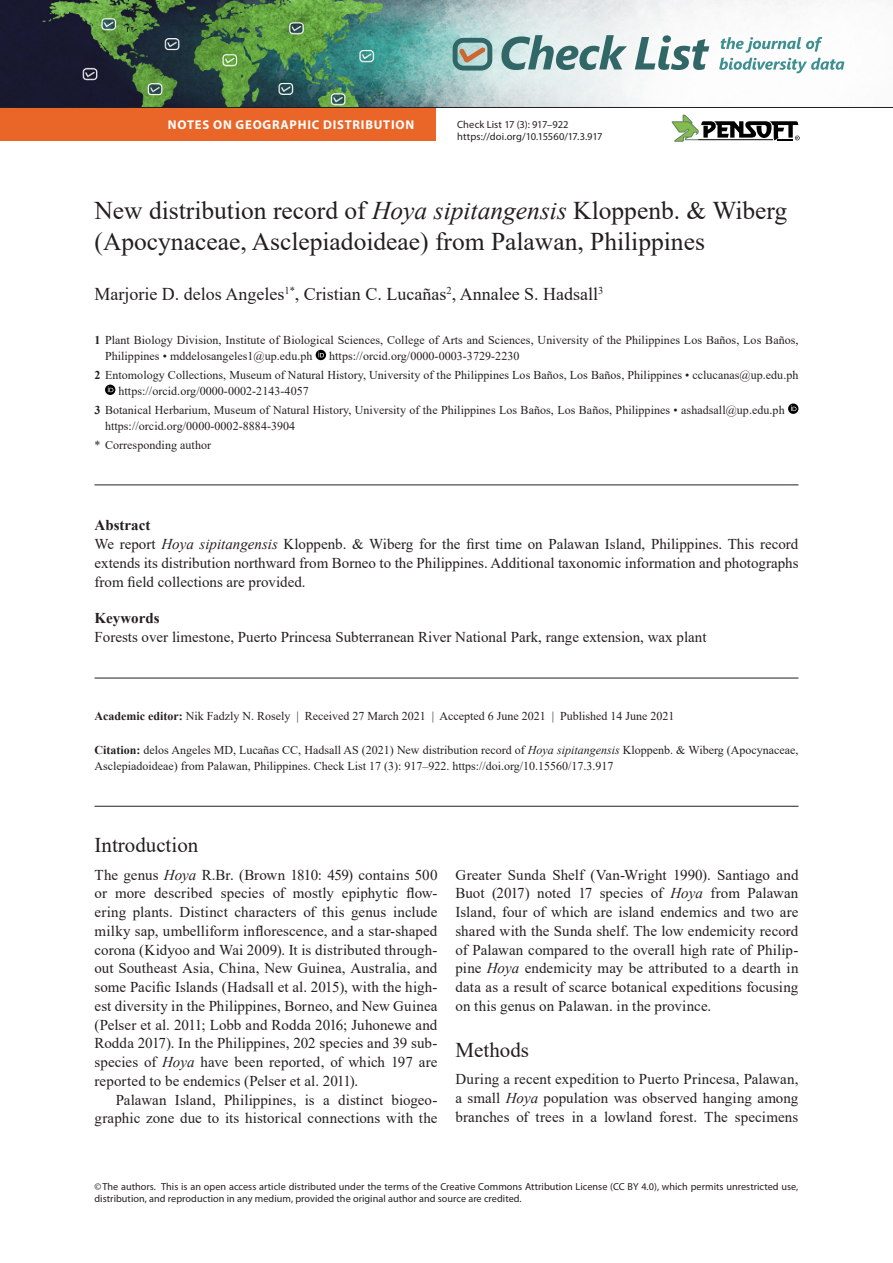
<style>
.page{position:relative;width:893px;height:1263px;background:#fff}
.page>*{position:absolute;margin:0;border:0;box-sizing:border-box;transform-origin:0 0}
.N_title{font:25.5px/30.6px "Times New Roman";color:#231f20}
.Head_-_Introduction{font:21px "Times New Roman";color:#231f20}
.Head_-_Most{font:21px "Times New Roman";color:#231f20}
.N_authors{font:18px "Times New Roman";color:#231f20}
.Body_-_Non-ind__spac{font:15px/18.8px "Times New Roman";letter-spacing:.005em;color:#231f20;text-align:justify}
.Body_-_Indented{font:15px/18.8px "Times New Roman";letter-spacing:.005em;color:#231f20;text-align:right}
.N_abstract_txt{font:15px/18.8px "Times New Roman";color:#231f20;text-align:justify}
.N_keywords_txt{font:15px "Times New Roman";color:#231f20}
.N_abstract{font:700 15px "Times New Roman";color:#231f20}
.N_keywords{font:700 15px "Times New Roman";color:#231f20}
.t1{font:700 12.75px "Myriad Pro";letter-spacing:.06em;color:#fff}
.N_affiliations{font:12px/15.9px "Times New Roman";letter-spacing:.005em;color:#231f20}
.N_citation{font:12px/15.9px "Times New Roman";color:#231f20}
.N_publ_data{font:12px "Times New Roman";color:#231f20}
.New_Corresp_author{font:12px "Times New Roman";letter-spacing:.005em;color:#231f20}
.t2{font:10.5px/12.8px "Myriad Pro";letter-spacing:.005em;color:#231f20}
.copyright{font:10.2px/12.3px "Myriad Pro";letter-spacing:.005em;color:#231f20}
.s1{font-style:italic}
.s2{font-weight:700}
</style>
<div class="page">
<img style="left:0;top:0;width:892px;height:107px">
<svg style="left:453px;top:38px;width:39px;height:33px"></svg>
<svg style="left:501px;top:35px;width:126px;height:35px;background:#98b5b5"></svg>
<svg style="left:635px;top:35px;width:74px;height:35px"></svg>
<svg style="left:719px;top:37px;width:125px;height:36px"></svg>
<svg style="left:672px;top:115px;width:128px;height:27px"></svg>
<hr style="left:94px;top:485px;width:704px;height:1px;background:#231f20">
<hr style="left:94px;top:678px;width:704px;height:1px;background:#231f20">
<svg style="left:316px;top:350px;width:10px;height:10px"></svg>
<svg style="left:105px;top:385px;width:10px;height:10px"></svg>
<svg style="left:788px;top:403px;width:10px;height:11px"></svg>
<hr style="left:94px;top:806px;width:704px;height:1px;background:#231f20">
<div style="left:0;top:108px;width:436px;height:32px;background:#e96628"></div>
<hr style="left:0;top:107px;width:893px;height:1px;background:#231f20">
<p class="t1" style="left:168px;top:116px;width:248px">NOTES ON GEOGRAPHIC DISTRIBUTION</p>
<p class="t2" style="left:457px;top:117px;width:147px">Check List 17 (3): 917–922 https://doi.org/10.15560/17.3.917</p>
<p class="N_title" style="left:94px;top:195px;width:694px">New distribution record of <span class="s1">Hoya sipitangensis</span> Kloppenb. &amp; Wiberg (Apocynaceae, Asclepiadoideae) from Palawan, Philippines</p>
<p class="N_authors" style="left:94px;top:281px;width:510px">Marjorie D. delos Angeles<sup>1*</sup>, Cristian C. Lucañas<sup>2</sup>, Annalee S. Hadsall<sup>3</sup></p>
<p class="N_affiliations" style="left:105px;top:332px;width:695px;text-indent:-10px"><span class="s2">1</span> Plant Biology Division, Institute of Biological Sciences, College of Arts and Sciences, University of the Philippines Los Baños, Los Baños,<br>Philippines • mddelosangeles1@up.edu.ph</p>
<p class="N_affiliations" style="left:329px;top:348px;width:192px">https://orcid.org/0000-0003-3729-2230</p>
<p class="N_affiliations" style="left:119px;top:367px;width:681px;text-indent:-24px"><span class="s2">2</span> Entomology Collections, Museum of Natural History, University of the Philippines Los Baños, Los Baños, Philippines • cclucanas@up.edu.ph https://orcid.org/0000-0002-2143-4057</p>
<p class="N_affiliations" style="left:105px;top:402px;width:681px;text-indent:-10px"><span class="s2">3</span> Botanical Herbarium, Museum of Natural History, University of the Philippines Los Baños, Los Baños, Philippines • ashadsall@up.edu.ph https://orcid.org/0000-0002-8884-3904</p>
<p class="New_Corresp_author" style="left:94px;top:436px;width:118px">* Corresponding author</p>
<p class="N_abstract" style="left:94px;top:515px;width:57px">Abstract</p>
<p class="N_abstract_txt" style="left:94px;top:534px;width:705px">We report <span class="s1">Hoya sipitangensis</span> Kloppenb. &amp; Wiberg for the first time on Palawan Island, Philippines. This record extends its distribution northward from Borneo to the Philippines. Additional taxonomic information and photographs from field collections are provided.</p>
<p class="N_keywords" style="left:94px;top:608px;width:66px">Keywords</p>
<p class="N_keywords_txt" style="left:94px;top:627px;width:613px">Forests over limestone, Puerto Princesa Subterranean River National Park, range extension, wax plant</p>
<p class="N_publ_data" style="left:94px;top:708px;width:582px"><span class="s2">Academic editor:</span> Nik Fadzly N. Rosely | Received 27 March 2021 | Accepted 6 June 2021 | Published 14 June 2021</p>
<p class="N_citation" style="left:94px;top:742px;width:705px"><span class="s2">Citation:</span> delos Angeles MD, Lucañas CC, Hadsall AS (2021) New distribution record of <span class="s1">Hoya sipitangensis</span> Kloppenb. &amp; Wiberg (Apocynaceae,<br>Asclepiadoideae) from Palawan, Philippines. Check List 17 (3): 917–922. https://doi.org/10.15560/17.3.917</p>
<p class="Head_-_Introduction" style="left:94px;top:830px;width:105px">Introduction</p>
<p class="Body_-_Non-ind__spac" style="left:94px;top:865px;width:344px">The genus <span class="s1">Hoya</span> R.Br. (Brown 1810: 459) contains 500 or more described species of mostly epiphytic flow&shy;ering plants. Distinct characters of this genus include milky sap, umbelliform inflorescence, and a star-shaped corona (Kidyoo and Wai 2009). It is distributed through&shy;out Southeast Asia, China, New Guinea, Australia, and some Pacific Islands (Hadsall et al. 2015), with the high&shy;est diversity in the Philippines, Borneo, and New Guinea (Pelser et al. 2011; Lobb and Rodda 2016; Juhonewe and Rodda 2017). In the Philippines, 202 species and 39 sub&shy;species of <span class="s1">Hoya</span> have been reported, of which 197 are reported to be endemics (Pelser et al. 2011).</p>
<p class="Body_-_Indented" style="left:94px;top:1090px;width:344px">Palawan Island, Philippines, is a distinct biogeo&shy;graphic zone due to its historical connections with the</p>
<p class="Body_-_Indented" style="left:455px;top:865px;width:344px;text-align:justify">Greater Sunda Shelf (Van-Wright 1990). Santiago and Buot (2017) noted 17 species of <span class="s1">Hoya</span> from Palawan Island, four of which are island endemics and two are shared with the Sunda shelf. The low endemicity record of Palawan compared to the overall high rate of Philip&shy;pine <span class="s1">Hoya</span> endemicity may be attributed to a dearth in data as a result of scarce botanical expeditions focusing on this genus on Palawan. in the province.</p>
<p class="Head_-_Most" style="left:455px;top:1035px;width:75px">Methods</p>
<p class="Body_-_Non-ind__spac" style="left:455px;top:1069px;width:344px">During a recent expedition to Puerto Princesa, Palawan, a small <span class="s1">Hoya</span> population was observed hanging among branches of trees in a lowland forest. The specimens</p>
<p class="copyright" style="left:94px;top:1180px;width:705px">©The authors. This is an open access article distributed under the terms of the Creative Commons Attribution License (CC BY 4.0), which permits unrestricted use, distribution, and reproduction in any medium, provided the original author and source are credited.</p>
</div>
